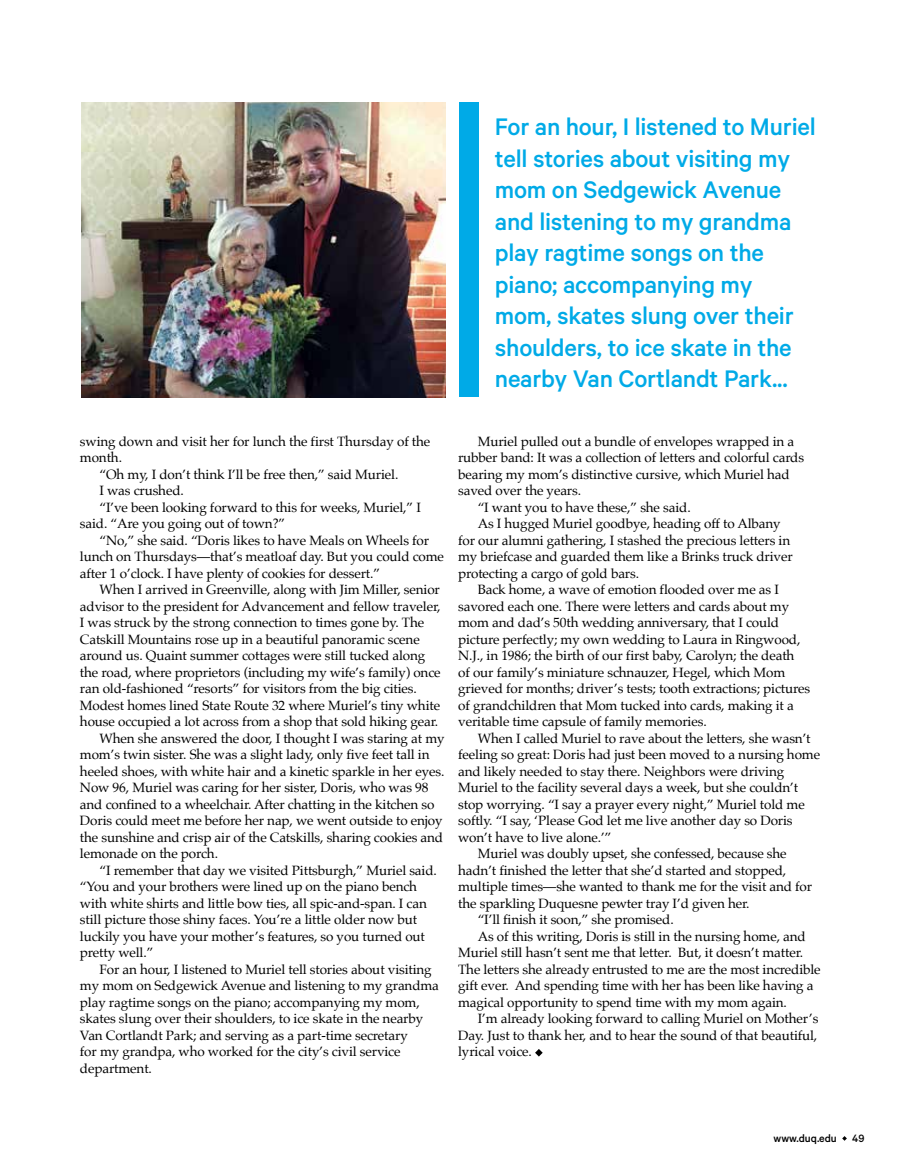
<style>
.page{position:relative;width:905px;height:1175px;background:#fff}
.page>*{position:absolute;margin:0;border:0;box-sizing:border-box;transform-origin:0 0}
.t1{font:500 27px/31.5px "Calibre";letter-spacing:-.01em;color:#00aae7}
.t2{font:13.5px "Palatino";letter-spacing:-.01em;color:#000}
.t3{font:500 12px "Calibre";color:#000}
</style>
<div class="page">
<svg style="left:842px;top:1136px;width:4px;height:4px"></svg>
<img style="left:81px;top:102px;width:365px;height:295px">
<svg style="left:535px;top:1049px;width:7px;height:7px"></svg>
<div style="left:459px;top:102px;width:19px;height:295px;background:#00aae7"></div>
<p class="t1" style="left:495px;top:110px;width:322px">For an hour, I listened to Muriel tell stories about visiting my mom on Sedgewick Avenue and listening to my grandma play ragtime songs on the piano; accompanying my mom, skates slung over their shoulders, to ice skate in the nearby Van Cortlandt Park...</p>
<p class="t2" style="left:80px;top:430px;width:352px">swing down and visit her for lunch the first Thursday of the</p>
<p class="t2" style="left:80px;top:446px;width:44px">month.</p>
<p class="t2" style="left:99px;top:463px;width:300px">“Oh my, I don’t think I’ll be free then,” said Muriel.</p>
<p class="t2" style="left:99px;top:479px;width:86px">I was crushed.</p>
<p class="t2" style="left:99px;top:496px;width:323px">“I’ve been looking forward to this for weeks, Muriel,” I</p>
<p class="t2" style="left:80px;top:512px;width:207px">said. “Are you going out of town?”</p>
<p class="t2" style="left:99px;top:529px;width:331px">“No,” she said. “Doris likes to have Meals on Wheels for</p>
<p class="t2" style="left:80px;top:545px;width:365px">lunch on Thursdays—that’s meatloaf day. But you could come</p>
<p class="t2" style="left:80px;top:562px;width:302px">after 1 o’clock. I have plenty of cookies for dessert.”</p>
<p class="t2" style="left:99px;top:578px;width:342px">When I arrived in Greenville, along with Jim Miller, senior</p>
<p class="t2" style="left:80px;top:595px;width:362px">advisor to the president for Advancement and fellow traveler,</p>
<p class="t2" style="left:80px;top:611px;width:346px">I was struck by the strong connection to times gone by. The</p>
<p class="t2" style="left:80px;top:628px;width:341px">Catskill Mountains rose up in a beautiful panoramic scene</p>
<p class="t2" style="left:80px;top:644px;width:347px">around us. Quaint summer cottages were still tucked along</p>
<p class="t2" style="left:80px;top:661px;width:362px">the road, where proprietors (including my wife’s family) once</p>
<p class="t2" style="left:80px;top:677px;width:338px">ran old-fashioned “resorts” for visitors from the big cities.</p>
<p class="t2" style="left:80px;top:694px;width:362px">Modest homes lined State Route 32 where Muriel’s tiny white</p>
<p class="t2" style="left:80px;top:710px;width:360px">house occupied a lot across from a shop that sold hiking gear.</p>
<p class="t2" style="left:99px;top:727px;width:347px">When she answered the door, I thought I was staring at my</p>
<p class="t2" style="left:80px;top:743px;width:351px">mom’s twin sister. She was a slight lady, only five feet tall in</p>
<p class="t2" style="left:80px;top:760px;width:366px">heeled shoes, with white hair and a kinetic sparkle in her eyes.</p>
<p class="t2" style="left:80px;top:776px;width:350px">Now 96, Muriel was caring for her sister, Doris, who was 98</p>
<p class="t2" style="left:80px;top:793px;width:356px">and confined to a wheelchair. After chatting in the kitchen so</p>
<p class="t2" style="left:80px;top:809px;width:364px">Doris could meet me before her nap, we went outside to enjoy</p>
<p class="t2" style="left:80px;top:826px;width:365px">the sunshine and crisp air of the Catskills, sharing cookies and</p>
<p class="t2" style="left:80px;top:842px;width:140px">lemonade on the porch.</p>
<p class="t2" style="left:99px;top:859px;width:339px">“I remember that day we visited Pittsburgh,” Muriel said.</p>
<p class="t2" style="left:80px;top:875px;width:338px">“You and your brothers were lined up on the piano bench</p>
<p class="t2" style="left:80px;top:892px;width:348px">with white shirts and little bow ties, all spic-and-span. I can</p>
<p class="t2" style="left:80px;top:908px;width:339px">still picture those shiny faces. You’re a little older now but</p>
<p class="t2" style="left:80px;top:925px;width:346px">luckily you have your mother’s features, so you turned out</p>
<p class="t2" style="left:80px;top:941px;width:75px">pretty well.”</p>
<p class="t2" style="left:99px;top:958px;width:334px">For an hour, I listened to Muriel tell stories about visiting</p>
<p class="t2" style="left:80px;top:974px;width:360px">my mom on Sedgewick Avenue and listening to my grandma</p>
<p class="t2" style="left:80px;top:991px;width:341px">play ragtime songs on the piano; accompanying my mom,</p>
<p class="t2" style="left:80px;top:1007px;width:345px">skates slung over their shoulders, to ice skate in the nearby</p>
<p class="t2" style="left:80px;top:1024px;width:329px">Van Cortlandt Park; and serving as a part-time secretary</p>
<p class="t2" style="left:80px;top:1040px;width:322px">for my grandpa, who worked for the city’s civil service</p>
<p class="t2" style="left:80px;top:1057px;width:73px">department.</p>
<p class="t2" style="left:477px;top:430px;width:318px">Muriel pulled out a bundle of envelopes wrapped in a</p>
<p class="t2" style="left:458px;top:446px;width:347px">rubber band: It was a collection of letters and colorful cards</p>
<p class="t2" style="left:458px;top:463px;width:333px">bearing my mom’s distinctive cursive, which Muriel had</p>
<p class="t2" style="left:458px;top:479px;width:124px">saved over the years.</p>
<p class="t2" style="left:477px;top:496px;width:214px">“I want you to have these,” she said.</p>
<p class="t2" style="left:477px;top:512px;width:304px">As I hugged Muriel goodbye, heading off to Albany</p>
<p class="t2" style="left:458px;top:529px;width:333px">for our alumni gathering, I stashed the precious letters in</p>
<p class="t2" style="left:458px;top:545px;width:336px">my briefcase and guarded them like a Brinks truck driver</p>
<p class="t2" style="left:458px;top:562px;width:182px">protecting a cargo of gold bars.</p>
<p class="t2" style="left:477px;top:578px;width:303px">Back home, a wave of emotion flooded over me as I</p>
<p class="t2" style="left:458px;top:595px;width:332px">savored each one. There were letters and cards about my</p>
<p class="t2" style="left:458px;top:611px;width:322px">mom and dad’s 50th wedding anniversary, that I could</p>
<p class="t2" style="left:458px;top:628px;width:344px">picture perfectly; my own wedding to Laura in Ringwood,</p>
<p class="t2" style="left:458px;top:644px;width:338px">N.J., in 1986; the birth of our first baby, Carolyn; the death</p>
<p class="t2" style="left:458px;top:661px;width:328px">of our family’s miniature schnauzer, Hegel, which Mom</p>
<p class="t2" style="left:458px;top:677px;width:353px">grieved for months; driver’s tests; tooth extractions; pictures</p>
<p class="t2" style="left:458px;top:694px;width:337px">of grandchildren that Mom tucked into cards, making it a</p>
<p class="t2" style="left:458px;top:710px;width:250px">veritable time capsule of family memories.</p>
<p class="t2" style="left:477px;top:727px;width:334px">When I called Muriel to rave about the letters, she wasn’t</p>
<p class="t2" style="left:458px;top:743px;width:363px">feeling so great: Doris had just been moved to a nursing home</p>
<p class="t2" style="left:458px;top:760px;width:327px">and likely needed to stay there. Neighbors were driving</p>
<p class="t2" style="left:458px;top:776px;width:341px">Muriel to the facility several days a week, but she couldn’t</p>
<p class="t2" style="left:458px;top:793px;width:348px">stop worrying. “I say a prayer every night,” Muriel told me</p>
<p class="t2" style="left:458px;top:809px;width:336px">softly. “I say, ‘Please God let me live another day so Doris</p>
<p class="t2" style="left:458px;top:826px;width:155px">won’t have to live alone.’”</p>
<p class="t2" style="left:477px;top:842px;width:310px">Muriel was doubly upset, she confessed, because she</p>
<p class="t2" style="left:458px;top:859px;width:329px">hadn’t finished the letter that she’d started and stopped,</p>
<p class="t2" style="left:458px;top:875px;width:355px">multiple times—she wanted to thank me for the visit and for</p>
<p class="t2" style="left:458px;top:892px;width:293px">the sparkling Duquesne pewter tray I’d given her.</p>
<p class="t2" style="left:477px;top:908px;width:197px">“I’ll finish it soon,” she promised.</p>
<p class="t2" style="left:477px;top:925px;width:329px">As of this writing, Doris is still in the nursing home, and</p>
<p class="t2" style="left:458px;top:941px;width:346px">Muriel still hasn’t sent me that letter. But, it doesn’t matter.</p>
<p class="t2" style="left:458px;top:958px;width:364px">The letters she already entrusted to me are the most incredible</p>
<p class="t2" style="left:458px;top:974px;width:357px">gift ever. And spending time with her has been like having a</p>
<p class="t2" style="left:458px;top:991px;width:330px">magical opportunity to spend time with my mom again.</p>
<p class="t2" style="left:477px;top:1007px;width:342px">I’m already looking forward to calling Muriel on Mother’s</p>
<p class="t2" style="left:458px;top:1024px;width:360px">Day. Just to thank her, and to hear the sound of that beautiful,</p>
<p class="t2" style="left:458px;top:1040px;width:75px">lyrical voice.</p>
<p class="t3" style="left:773px;top:1131px;width:65px">www.duq.edu</p>
<p class="t3" style="left:852px;top:1131px;width:14px">49</p>
</div>
